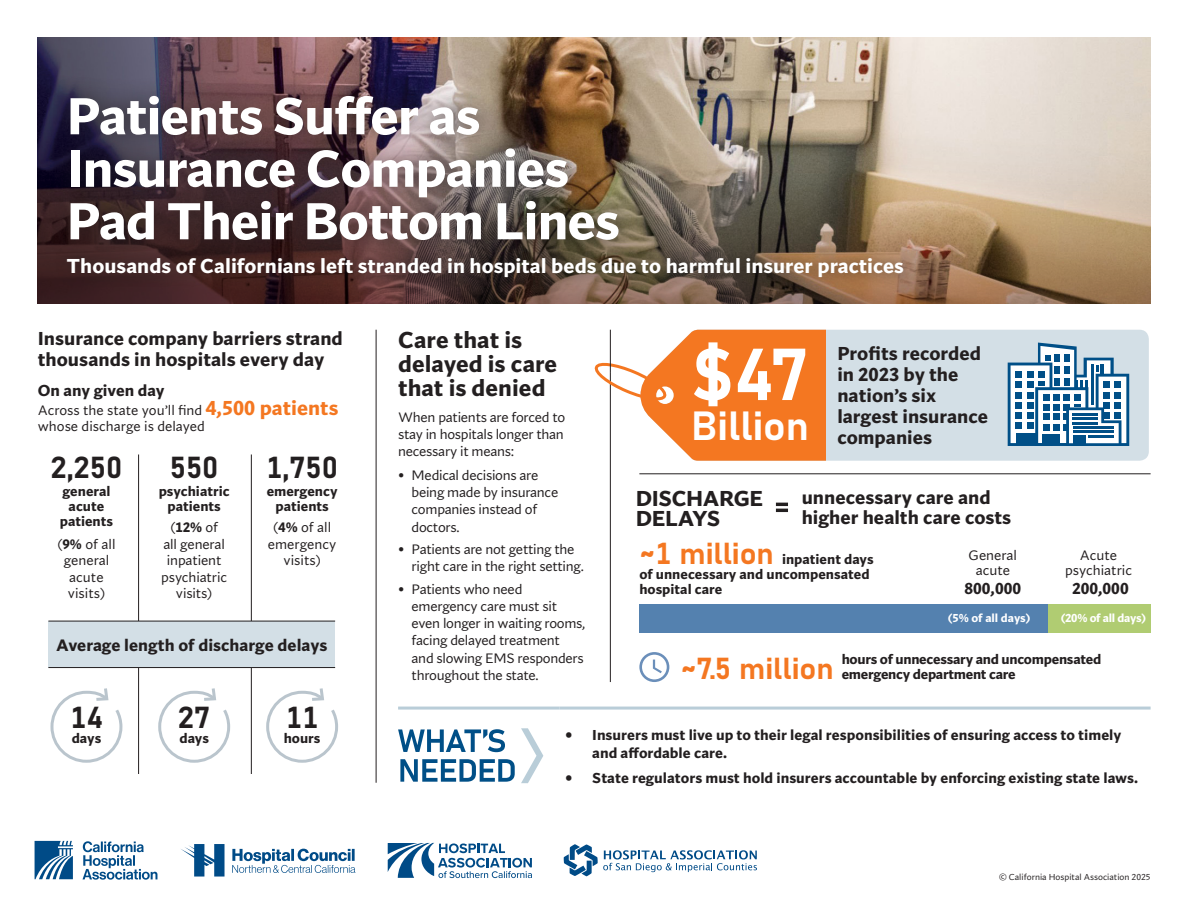
<style>
.page{position:relative;width:1188px;height:918px;background:#fff}
.page>*{position:absolute;margin:0;border:0;box-sizing:border-box;transform-origin:0 0}
.WP_-_Body_Text{font:700 72.45px "Grandview";color:#fff}
.Main_Title{font:700 54px/52.5px "Seaford";letter-spacing:-.02em;color:#fff}
.WP_-_Body_Text-2{font:700 40.2px "Grandview";color:#fff}
.WP_-_Body_Text-3{font:700 30px "Grandview";color:#231f20}
.WP_-_Body_Text-4{font:700 30px "Grandview";color:#f47721}
.Body_Intro_Text{font:700 24px/24px "Seaford";color:#231f20}
.Body_Intro_Text-2{font:700 22.5px/19.5px "Seaford";letter-spacing:-.02em;color:#231f20}
.Main_Title-2{font:700 21px "Seaford";color:#fff}
.Body_Intro_Text-3{font:700 19.5px/21px "Seaford";color:#231f20}
.WP_-_Body_Text-5{font:700 17.25px "Seaford";color:#231f20}
.WP_-_Body_Text-6{font:700 16.5px "Seaford";color:#231f20}
.t1{font:700 15px/18px "Seaford";color:#231f20}
.Body_Intro_Text-4{font:14.25px/17.1px "Seaford";letter-spacing:-.02em;color:#231f20}
.WP_-_Body_Text-7{font:14.25px/16.5px "Seaford";color:#231f20;text-align:center}
.WP_-_Body_Text-8{font:700 14.25px/15px "Seaford";color:#231f20;text-align:center}
.WP_-_Body_Text-9{font:700 14.25px/15px "Seaford";letter-spacing:-.02em;color:#231f20}
.WP_-_Body_Text-10{font:700 12px "Seaford";letter-spacing:-.02em;color:#fff}
.WP_-_Body_Text-11{font:700 12px "Seaford";color:#fff}
.Small_Type{font:9px "Seaford";color:#231f20}
.s1{font-weight:700;font-size:21px;color:#f47721}
.s2{font-weight:700}
.s3{font-family:"Grandview";font-size:30px;color:#f47721}
</style>
<div class="page">
<img style="left:38px;top:38px;width:1113px;height:265px">
<div style="left:826px;top:330px;width:323px;height:131px;background:#d3dfe6"></div>
<div style="left:641px;top:330px;width:185px;height:131px;background:#f47721"></div>
<div style="left:48px;top:74px;width:592px;height:188px;background:#231f20;opacity:.73"></div>
<div style="left:54px;top:243px;width:864px;height:48px;background:#231f20;opacity:.73"></div>
<hr style="left:376px;top:330px;width:1px;height:453px;background:#231f20">
<svg style="left:232px;top:849px;width:124px;height:24px"></svg>
<svg style="left:181px;top:844px;width:44px;height:33px"></svg>
<svg style="left:388px;top:843px;width:144px;height:35px"></svg>
<svg style="left:564px;top:844px;width:193px;height:32px"></svg>
<svg style="left:83px;top:841px;width:74px;height:39px"></svg>
<svg style="left:35px;top:841px;width:38px;height:38px"></svg>
<hr style="left:398px;top:707px;width:161px;height:3px;background:#b9cdd8">
<hr style="left:559px;top:707px;width:592px;height:3px;background:#b9cdd8">
<svg style="left:400px;top:759px;width:115px;height:23px"></svg>
<svg style="left:398px;top:729px;width:107px;height:23px"></svg>
<svg style="left:521px;top:728px;width:22px;height:55px"></svg>
<hr style="left:138px;top:454px;width:1px;height:320px;background:#231f20">
<hr style="left:251px;top:454px;width:1px;height:320px;background:#231f20">
<svg style="left:50px;top:688px;width:73px;height:75px"></svg>
<svg style="left:158px;top:688px;width:73px;height:75px"></svg>
<svg style="left:266px;top:688px;width:72px;height:75px"></svg>
<div style="left:48px;top:621px;width:287px;height:47px;background:#d3dfe6"></div>
<hr style="left:48px;top:621px;width:287px;height:1px;background:#231f20">
<hr style="left:48px;top:667px;width:287px;height:1px;background:#231f20">
<div style="left:1048px;top:605px;width:103px;height:28px;background:#b0cc72"></div>
<div style="left:639px;top:605px;width:409px;height:28px;background:#5481af"></div>
<hr style="left:639px;top:474px;width:512px;height:1px;background:#231f20">
<svg style="left:639px;top:652px;width:30px;height:30px"></svg>
<svg style="left:776px;top:503px;width:12px;height:9px"></svg>
<hr style="left:610px;top:372px;width:1px;height:310px;background:#231f20">
<svg style="left:594px;top:360px;width:77px;height:41px"></svg>
<hr style="left:610px;top:330px;width:1px;height:42px;background:#231f20">
<svg style="left:1008px;top:343px;width:121px;height:103px"></svg>
<div style="left:1073px;top:435px;width:13px;height:9px;background:#004f87"></div>
<hr style="left:1073px;top:431px;width:41px;height:2px;background:#004f87">
<hr style="left:1089px;top:435px;width:25px;height:3px;background:#004f87">
<hr style="left:1073px;top:422px;width:25px;height:2px;background:#004f87">
<hr style="left:1073px;top:426px;width:41px;height:3px;background:#004f87">
<hr style="left:1073px;top:418px;width:25px;height:2px;background:#004f87">
<hr style="left:1073px;top:413px;width:25px;height:3px;background:#004f87">
<p class="Main_Title" style="left:66px;top:87px;width:555px">Patients Suffer as<br>Insurance Companies<br>Pad Their Bottom Lines</p>
<p class="Main_Title-2" style="left:66px;top:252px;width:839px">Thousands of Californians left stranded in hospital beds due to harmful insurer practices</p>
<p class="Body_Intro_Text-3" style="left:38px;top:327px;width:307px">Insurance company barriers strand thousands in hospitals every day</p>
<p class="WP_-_Body_Text-6" style="left:38px;top:379px;width:128px">On any given day</p>
<p class="WP_-_Body_Text-7" style="left:38px;top:402px;width:302px;line-height:15.8px;text-align:left">Across the state you’ll find <span class="s1">4,500 patients </span>whose discharge is delayed</p>
<p class="WP_-_Body_Text-3" style="left:50px;top:444px;width:73px">2,250</p>
<p class="WP_-_Body_Text-8" style="left:60px;top:483px;width:55px">general acute patients</p>
<p class="WP_-_Body_Text-7" style="left:57px;top:536px;width:60px">(<span class="s2">9%</span> of all general acute visits)</p>
<p class="WP_-_Body_Text-3" style="left:170px;top:444px;width:50px">550</p>
<p class="WP_-_Body_Text-8" style="left:159px;top:483px;width:72px">psychiatric patients</p>
<p class="WP_-_Body_Text-7" style="left:161px;top:519px;width:67px">(<span class="s2">12%</span> of<br>all general inpatient psychiatric visits)</p>
<p class="WP_-_Body_Text-3" style="left:266px;top:444px;width:73px">1,750</p>
<p class="WP_-_Body_Text-8" style="left:267px;top:483px;width:72px">emergency patients</p>
<p class="WP_-_Body_Text-7" style="left:268px;top:519px;width:70px">(<span class="s2">4%</span> of all emergency visits)</p>
<p class="WP_-_Body_Text-5" style="left:56px;top:634px;width:273px">Average length of discharge delays</p>
<p class="WP_-_Body_Text-3" style="left:70px;top:694px;width:34px">14</p>
<p class="WP_-_Body_Text-8" style="left:72px;top:730px;width:31px">days</p>
<p class="WP_-_Body_Text-3" style="left:178px;top:694px;width:34px">27</p>
<p class="WP_-_Body_Text-8" style="left:179px;top:730px;width:31px">days</p>
<p class="WP_-_Body_Text-3" style="left:286px;top:694px;width:34px">11</p>
<p class="WP_-_Body_Text-8" style="left:284px;top:730px;width:38px">hours</p>
<p class="Body_Intro_Text" style="left:398px;top:327px;width:161px">Care that is delayed is care that is denied</p>
<p class="Body_Intro_Text-4" style="left:398px;top:409px;width:169px;text-align:justify">When patients are forced to stay in hospitals longer than necessary it means:</p>
<p class="Body_Intro_Text-4" style="left:412px;top:467px;width:148px;text-indent:-14px">• Medical decisions are being made by insurance companies instead of doctors.</p>
<p class="Body_Intro_Text-4" style="left:412px;top:541px;width:174px;text-indent:-14px">• Patients are not getting the right care in the right setting.</p>
<p class="Body_Intro_Text-4" style="left:412px;top:581px;width:175px;text-indent:-14px">• Patients who need emergency care must sit even longer in waiting rooms, facing delayed treatment and slowing EMS responders throughout the state.</p>
<p class="WP_-_Body_Text" style="left:691px;top:317px;width:120px">$47</p>
<p class="WP_-_Body_Text-2" style="left:691px;top:394px;width:119px">Billion</p>
<p class="Body_Intro_Text-3" style="left:837px;top:342px;width:152px">Profits recorded in 2023 by the nation’s six largest insurance companies</p>
<p class="Body_Intro_Text-2" style="left:636px;top:488px;width:129px">DISCHARGE<br>DELAYS</p>
<p class="Body_Intro_Text-3" style="left:802px;top:487px;width:211px;line-height:19.5px">unnecessary care and higher health care costs</p>
<p class="WP_-_Body_Text-8" style="left:639px;top:551px;width:236px;text-align:left"><span class="s3">~1 million</span> inpatient days of unnecessary and uncompensated hospital care</p>
<p class="WP_-_Body_Text-7" style="left:969px;top:547px;width:50px;line-height:15px">General acute</p>
<p class="WP_-_Body_Text-6" style="left:965px;top:578px;width:58px">800,000</p>
<p class="WP_-_Body_Text-11" style="left:948px;top:610px;width:84px">(5% of all days)</p>
<p class="WP_-_Body_Text-7" style="left:1065px;top:547px;width:69px;line-height:15px">Acute psychiatric</p>
<p class="WP_-_Body_Text-6" style="left:1072px;top:578px;width:58px">200,000</p>
<p class="WP_-_Body_Text-10" style="left:1061px;top:610px;width:87px">(20% of all days)</p>
<p class="WP_-_Body_Text-4" style="left:681px;top:644px;width:154px">~7.5 million</p>
<p class="WP_-_Body_Text-9" style="left:842px;top:651px;width:261px">hours of unnecessary and uncompensated emergency department care</p>
<p class="t1" style="left:592px;top:725px;width:531px;text-indent:-27px">• Insurers must live up to their legal responsibilities of ensuring access to timely and affordable care.</p>
<p class="t1" style="left:565px;top:768px;width:574px">• State regulators must hold insurers accountable by enforcing existing state laws.</p>
<p class="Small_Type" style="left:999px;top:871px;width:153px">© California Hospital Association 2025</p>
</div>
